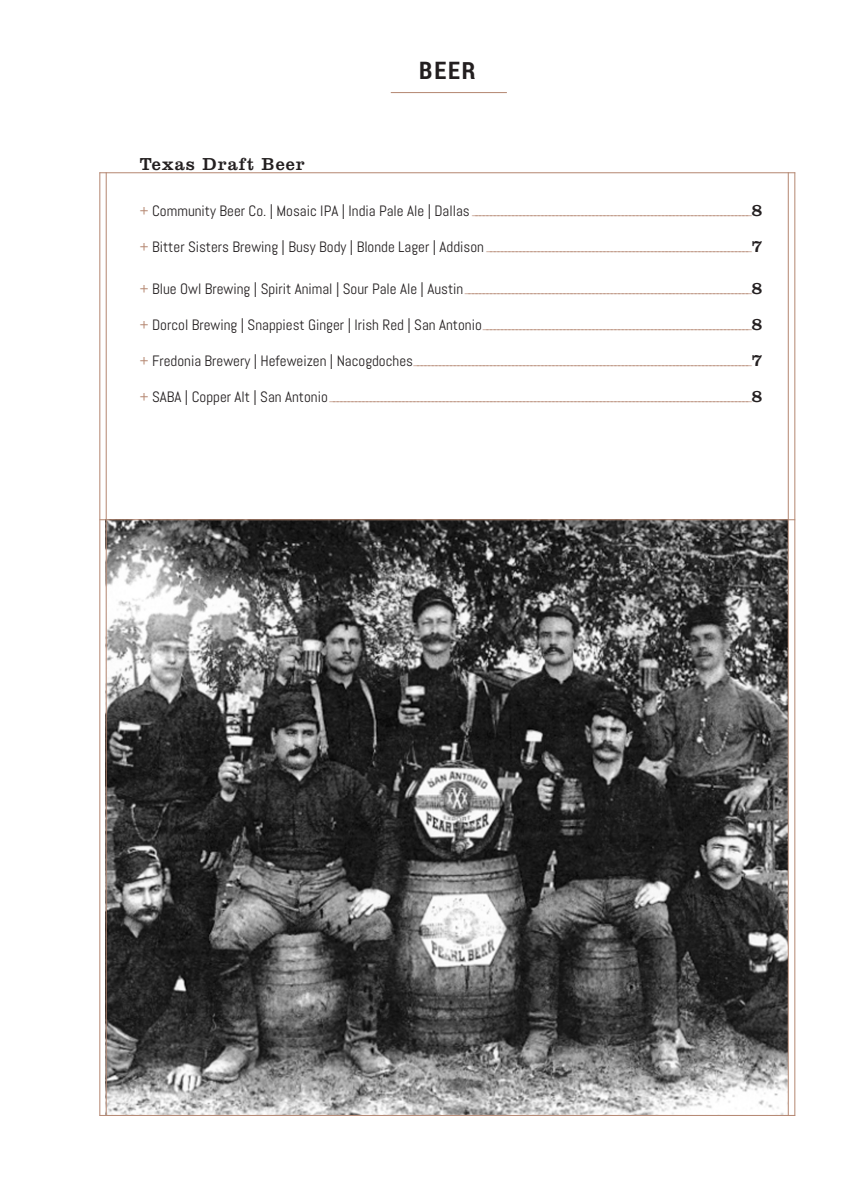
<style>
.page{position:relative;width:864px;height:1188px;background:#fff}
.page>*{position:absolute;margin:0;border:0;box-sizing:border-box;transform-origin:0 0}
.t1{font:700 24px "Roboto Condensed";color:#231f20}
.t2{font:18px "Clarendon LT Std";letter-spacing:.06em;color:#231f20}
.t3{font:10.5px "Abel";color:#b48670}
.s1{font-size:15px}
.s2{font-size:15px;color:#231f20}
.s3{font-family:"Clarendon LT Std";font-size:18px;color:#231f20}
</style>
<div class="page">
<img style="left:107px;top:520px;width:681px;height:595px">
<hr style="left:99px;top:172px;width:696px;height:1px;background:#b48670">
<hr style="left:99px;top:1115px;width:696px;height:1px;background:#b48670">
<hr style="left:99px;top:519px;width:696px;height:1px;background:#b48670">
<hr style="left:391px;top:92px;width:116px;height:1px;background:#b48670">
<hr style="left:106px;top:172px;width:1px;height:944px;background:#b48670">
<hr style="left:99px;top:172px;width:1px;height:944px;background:#b48670">
<hr style="left:794px;top:172px;width:1px;height:944px;background:#b48670">
<hr style="left:788px;top:172px;width:1px;height:944px;background:#b48670">
<p class="t1" style="left:419px;top:54px;width:58px">BEER</p>
<p class="t2" style="left:140px;top:153px;width:166px">Texas Draft Beer</p>
<p class="t3" style="left:140px;top:204px;width:624px"><span class="s1">+</span> <span class="s2">C o m m u n i t y B e e r C o . | M o s a i c I P A | I n d i a P a l e A l e | D a l l a s</span> ____________________________________________________________________________ <span class="s3">8</span></p>
<p class="t3" style="left:140px;top:240px;width:624px"><span class="s1">+</span> <span class="s2">B i t t e r S i s t e r s B r e w i n g | B u s y B o d y | B l o n d e L a g e r | A d d i s o n</span> ________________________________________________________________________ <span class="s3">7</span></p>
<p class="t3" style="left:140px;top:282px;width:624px"><span class="s1">+</span> <span class="s2">B l u e O w l B r e w i n g | S p i r i t A n i m a l | S o u r P a l e A l e | A u s t i n</span> ______________________________________________________________________________ <span class="s3">8</span></p>
<p class="t3" style="left:140px;top:318px;width:624px"><span class="s1">+</span> <span class="s2">D o r c o l B r e w i n g | S n a p p i e s t G i n g e r | I r i s h R e d | S a n A n t o n i o</span> _________________________________________________________________________ <span class="s3">8</span></p>
<p class="t3" style="left:140px;top:354px;width:624px"><span class="s1">+</span> <span class="s2">F r e d o n i a B r e w e r y | H e f e w e i z e n | N a c o g d o c h e s</span> ____________________________________________________________________________________________ <span class="s3">7</span></p>
<p class="t3" style="left:140px;top:390px;width:624px"><span class="s1">+</span> <span class="s2">S A B A | C o p p e r A l t | S a n A n t o n i o</span> ___________________________________________________________________________________________________________________ <span class="s3">8</span></p>
</div>
